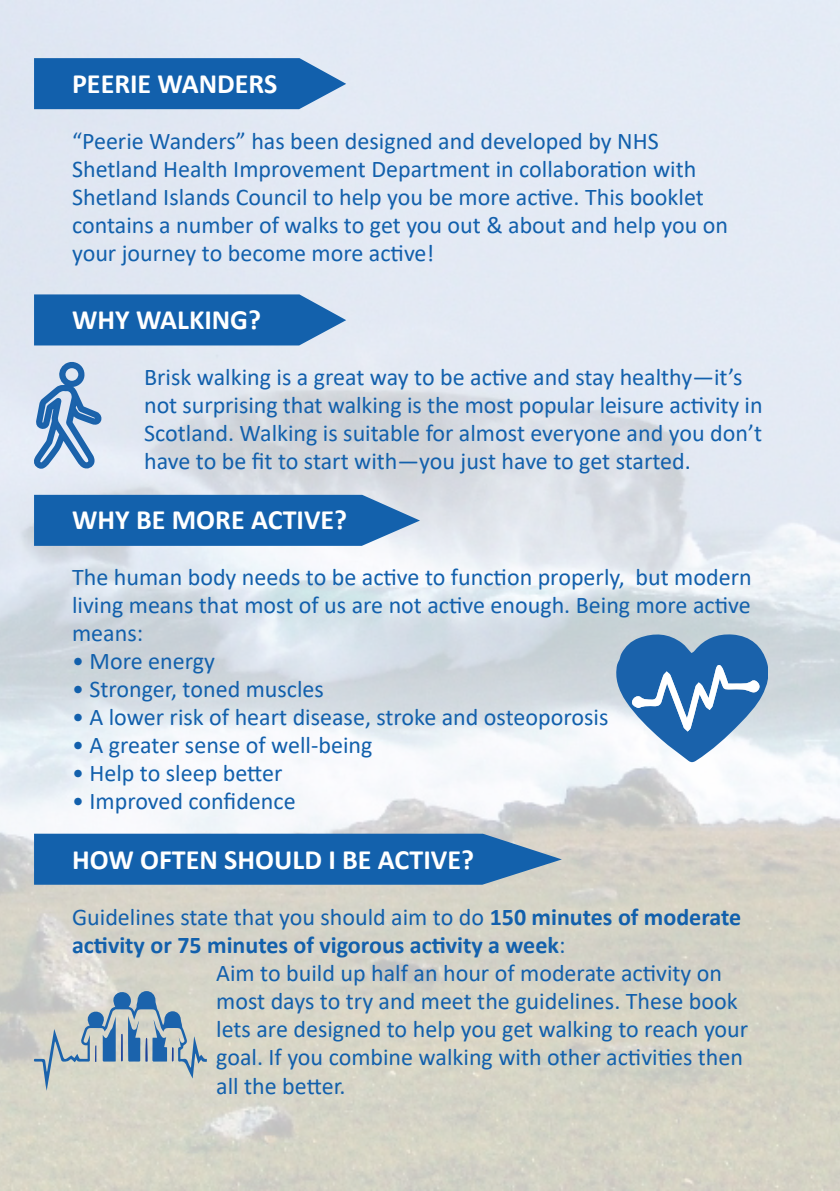
<style>
.page{position:relative;width:840px;height:1191px;background:#fff}
.page>*{position:absolute;margin:0;border:0;box-sizing:border-box;transform-origin:0 0}
.t1{font:700 28px "Calibri";color:#fff}
.t2{font:24px/28px "Calibri";color:#1260ac}
.t3{font:700 24px "Calibri";color:#1260ac}
.s1{font-weight:700}
.s2{font-weight:400}
</style>
<div class="page">
<img style="left:0;top:0;width:839px;height:1191px">
<svg style="left:34px;top:833px;width:527px;height:51px;background:#236aae"></svg>
<svg style="left:34px;top:495px;width:386px;height:51px;background:#226bb0"></svg>
<svg style="left:34px;top:294px;width:312px;height:51px;background:#236bb1"></svg>
<svg style="left:34px;top:58px;width:312px;height:51px;background:#216ab1"></svg>
<svg style="left:31px;top:360px;width:71px;height:112px;background:#9cb9d9"></svg>
<svg style="left:614px;top:634px;width:153px;height:128px"></svg>
<svg style="left:34px;top:991px;width:173px;height:99px;background:#b3bfc3"></svg>
<p class="t1" style="left:72px;top:64px;width:206px">PEERIE WANDERS</p>
<p class="t2" style="left:72px;top:126px;width:657px">“Peerie Wanders” has been designed and developed by NHS Shetland Health Improvement Department in collaboration with Shetland Islands Council to help you be more active. This booklet contains a number of walks to get you out &amp; about and help you on your journey to become more active!</p>
<p class="t1" style="left:72px;top:300px;width:190px">WHY WALKING?</p>
<p class="t2" style="left:144px;top:362px;width:619px">Brisk walking is a great way to be active and stay healthy—it’s not surprising that walking is the most popular leisure activity in Scotland. Walking is suitable for almost everyone and you don’t have to be fit to start with—you just have to get started.</p>
<p class="t1" style="left:72px;top:500px;width:276px">WHY BE MORE ACTIVE?</p>
<p class="t2" style="left:72px;top:562px;width:680px;text-align:justify">The human body needs to be active to function properly, but modern living means that most of us are not active enough. Being more active means:</p>
<p class="t2" style="left:72px;top:646px;width:144px">• More energy</p>
<p class="t2" style="left:72px;top:674px;width:253px">• Stronger, toned muscles</p>
<p class="t2" style="left:72px;top:702px;width:537px">• A lower risk of heart disease, stroke and osteoporosis</p>
<p class="t2" style="left:72px;top:730px;width:302px">• A greater sense of well-being</p>
<p class="t2" style="left:72px;top:758px;width:212px">• Help to sleep better</p>
<p class="t2" style="left:72px;top:786px;width:225px">• Improved confidence</p>
<p class="t1" style="left:72px;top:840px;width:403px">HOW OFTEN SHOULD I BE ACTIVE?</p>
<p class="t2" style="left:72px;top:902px;width:670px">Guidelines state that you should aim to do <span class="s1">150 minutes of moderate</span></p>
<p class="t3" style="left:72px;top:928px;width:494px">activity or 75 minutes of vigorous activity a week<span class="s2">:</span></p>
<p class="t2" style="left:216px;top:958px;width:507px">Aim to build up half an hour of moderate activity on</p>
<p class="t2" style="left:216px;top:986px;width:522px">most days to try and meet the guidelines. These book</p>
<p class="t2" style="left:216px;top:1014px;width:533px">lets are designed to help you get walking to reach your</p>
<p class="t2" style="left:216px;top:1042px;width:528px">goal. If you combine walking with other activities then</p>
<p class="t2" style="left:216px;top:1071px;width:131px">all the better.</p>
</div>
